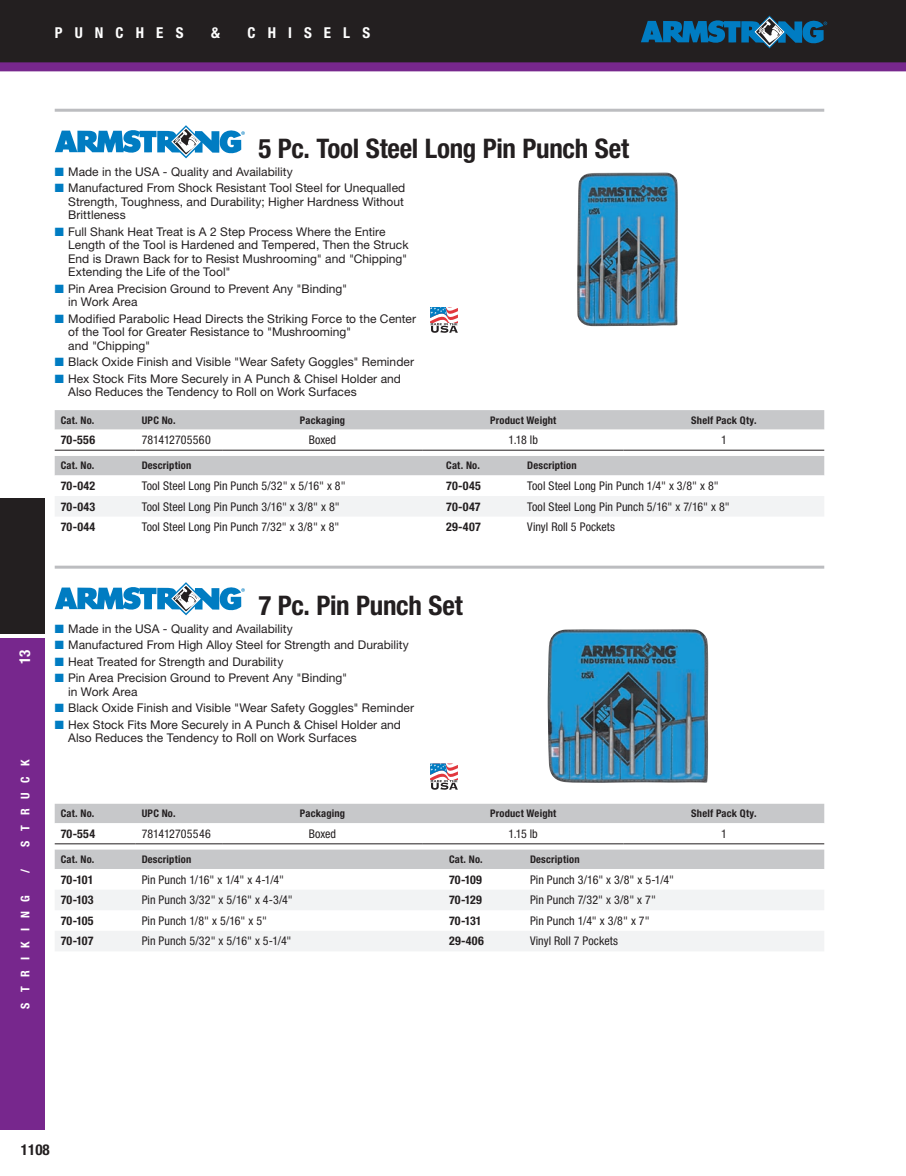
<style>
.page{position:relative;width:906px;height:1176px;background:#fff}
.page>*{position:absolute;margin:0;border:0;box-sizing:border-box;transform-origin:0 0}
.t1{font:700 condensed 27px "Helvetica Neue LT Pro";letter-spacing:-.015em;color:#231f20}
.t2{font:700 condensed 15px "Helvetica Neue LT Pro";letter-spacing:.805em;color:#fff}
.t3{font:700 condensed 15px "Helvetica Neue LT Pro";color:#231f20}
.t4{font:12px/13.5px "Helvetica Neue LT Pro";letter-spacing:.005em;color:#231f20}
.t5{font:condensed 12px "Helvetica Neue LT Pro";letter-spacing:.005em;color:#231f20}
.t6{font:700 condensed 12px "Helvetica Neue LT Pro";letter-spacing:.015em;color:#231f20}
.t7{font:700 condensed 12px "Helvetica Neue LT Pro";letter-spacing:.81em;color:#fff}
.t8{font:700 condensed 10.5px "Helvetica Neue LT Pro";letter-spacing:.02em;color:#231f20}
.s1{color:#007cc2}
</style>
<div class="page">
<div style="left:0;top:0;width:906px;height:67px;background:#231f20"></div>
<div style="left:0;top:498px;width:45px;height:135px;background:#231f20"></div>
<div style="left:0;top:638px;width:45px;height:492px;background:#77278d"></div>
<svg style="left:641px;top:16px;width:186px;height:32px"></svg>
<div style="left:0;top:62px;width:906px;height:9px;background:#77278d"></div>
<svg style="left:55px;top:410px;width:769px;height:40px"></svg>
<hr style="left:55px;top:450px;width:81px;height:1px;background:#231f20">
<hr style="left:136px;top:450px;width:86px;height:1px;background:#231f20">
<hr style="left:222px;top:450px;width:201px;height:1px;background:#231f20">
<hr style="left:423px;top:450px;width:201px;height:1px;background:#231f20">
<hr style="left:624px;top:450px;width:200px;height:1px;background:#231f20">
<div style="left:55px;top:456px;width:769px;height:19px;background:#c7c8ca"></div>
<svg style="left:55px;top:475px;width:769px;height:1px"></svg>
<div style="left:55px;top:496px;width:769px;height:20px;background:#f2f3f4"></div>
<img style="left:577px;top:172px;width:101px;height:154px">
<svg style="left:431px;top:307px;width:27px;height:26px"></svg>
<svg style="left:55px;top:125px;width:190px;height:33px"></svg>
<hr style="left:55px;top:109px;width:769px;height:3px;background:#bcbdc0">
<div style="left:55px;top:804px;width:769px;height:19px;background:#c7c8ca"></div>
<hr style="left:55px;top:843px;width:81px;height:1px;background:#231f20">
<hr style="left:136px;top:843px;width:86px;height:1px;background:#231f20">
<hr style="left:222px;top:843px;width:201px;height:1px;background:#231f20">
<hr style="left:423px;top:843px;width:201px;height:1px;background:#231f20">
<hr style="left:624px;top:843px;width:200px;height:1px;background:#231f20">
<div style="left:55px;top:850px;width:769px;height:19px;background:#c7c8ca"></div>
<svg style="left:55px;top:890px;width:769px;height:61px;fill:#f2f3f4"></svg>
<img style="left:548px;top:629px;width:160px;height:154px">
<svg style="left:431px;top:764px;width:27px;height:26px"></svg>
<svg style="left:55px;top:582px;width:190px;height:33px"></svg>
<hr style="left:55px;top:566px;width:769px;height:3px;background:#bcbdc0">
<p class="t2" style="left:55px;top:23px;width:130px">PUNCHES</p>
<p class="t2" style="left:211px;top:23px;width:10px">&amp;</p>
<p class="t2" style="left:248px;top:23px;width:124px">CHISELS</p>
<h1 class="t1" style="left:258px;top:133px;width:372px">5 Pc. Tool Steel Long Pin Punch Set</h1>
<p class="t4" style="left:55px;top:164px;width:240px"><span class="s1">■</span> Made in the USA - Quality and Availability</p>
<p class="t4" style="left:68px;top:181px;width:339px;text-align:justify;text-indent:-14px"><span class="s1">■</span> Manufactured From Shock Resistant Tool Steel for Unequalled Strength, Toughness, and Durability; Higher Hardness Without Brittleness</p>
<p class="t4" style="left:68px;top:224px;width:342px;text-indent:-14px"><span class="s1">■</span> Full Shank Heat Treat is A 2 Step Process Where the Entire Length of the Tool is Hardened and Tempered, Then the Struck End is Drawn Back for to Resist Mushrooming" and "Chipping" Extending the Life of the Tool"</p>
<p class="t4" style="left:68px;top:281px;width:281px;text-indent:-14px"><span class="s1">■</span> Pin Area Precision Ground to Prevent Any "Binding" in Work Area</p>
<p class="t4" style="left:68px;top:311px;width:349px;text-indent:-14px"><span class="s1">■</span> Modified Parabolic Head Directs the Striking Force to the Center of the Tool for Greater Resistance to "Mushrooming"<br>and "Chipping"</p>
<p class="t4" style="left:55px;top:355px;width:361px"><span class="s1">■</span> Black Oxide Finish and Visible "Wear Safety Goggles" Reminder</p>
<p class="t4" style="left:68px;top:371px;width:334px;text-indent:-14px"><span class="s1">■</span> Hex Stock Fits More Securely in A Punch &amp; Chisel Holder and<br>Also Reduces the Tendency to Roll on Work Surfaces</p>
<p class="t8" style="left:61px;top:414px;width:35px">Cat. No.</p>
<p class="t8" style="left:142px;top:414px;width:35px">UPC No.</p>
<p class="t8" style="left:300px;top:414px;width:47px">Packaging</p>
<p class="t8" style="left:490px;top:414px;width:68px">Product Weight</p>
<p class="t8" style="left:691px;top:414px;width:67px">Shelf Pack Qty.</p>
<p class="t6" style="left:61px;top:433px;width:36px">70-556</p>
<p class="t5" style="left:142px;top:433px;width:71px">781412705560</p>
<p class="t5" style="left:309px;top:433px;width:29px">Boxed</p>
<p class="t5" style="left:508px;top:433px;width:31px">1.18 lb</p>
<p class="t5" style="left:721px;top:433px;width:7px">1</p>
<p class="t8" style="left:61px;top:459px;width:35px">Cat. No.</p>
<p class="t8" style="left:142px;top:459px;width:51px">Description</p>
<p class="t8" style="left:446px;top:459px;width:35px">Cat. No.</p>
<p class="t8" style="left:527px;top:459px;width:51px">Description</p>
<p class="t6" style="left:61px;top:479px;width:36px">70-042</p>
<p class="t5" style="left:142px;top:479px;width:205px">Tool Steel Long Pin Punch 5/32" x 5/16" x 8"</p>
<p class="t6" style="left:446px;top:479px;width:36px">70-045</p>
<p class="t5" style="left:527px;top:479px;width:193px">Tool Steel Long Pin Punch 1/4" x 3/8" x 8"</p>
<p class="t6" style="left:61px;top:499px;width:36px">70-043</p>
<p class="t5" style="left:142px;top:499px;width:199px">Tool Steel Long Pin Punch 3/16" x 3/8" x 8"</p>
<p class="t6" style="left:446px;top:499px;width:36px">70-047</p>
<p class="t5" style="left:527px;top:499px;width:204px">Tool Steel Long Pin Punch 5/16" x 7/16" x 8"</p>
<p class="t6" style="left:61px;top:520px;width:36px">70-044</p>
<p class="t5" style="left:142px;top:520px;width:199px">Tool Steel Long Pin Punch 7/32" x 3/8" x 8"</p>
<p class="t6" style="left:446px;top:520px;width:36px">29-407</p>
<p class="t5" style="left:527px;top:520px;width:89px">Vinyl Roll 5 Pockets</p>
<p class="t2" style="left:16px;top:664px;width:16px;rotate:-90deg">13</p>
<p class="t7" style="left:18px;top:847px;width:89px;rotate:-90deg">STRUCK</p>
<p class="t7" style="left:18px;top:873px;width:6px;rotate:-90deg">/</p>
<p class="t7" style="left:18px;top:1008px;width:115px;rotate:-90deg">STRIKING</p>
<h1 class="t1" style="left:258px;top:590px;width:206px">7 Pc. Pin Punch Set</h1>
<p class="t4" style="left:55px;top:621px;width:240px"><span class="s1">■</span> Made in the USA - Quality and Availability</p>
<p class="t4" style="left:55px;top:638px;width:356px"><span class="s1">■</span> Manufactured From High Alloy Steel for Strength and Durability</p>
<p class="t4" style="left:55px;top:654px;width:230px"><span class="s1">■</span> Heat Treated for Strength and Durability</p>
<p class="t4" style="left:68px;top:671px;width:281px;text-indent:-14px"><span class="s1">■</span> Pin Area Precision Ground to Prevent Any "Binding" in Work Area</p>
<p class="t4" style="left:55px;top:701px;width:361px"><span class="s1">■</span> Black Oxide Finish and Visible "Wear Safety Goggles" Reminder</p>
<p class="t4" style="left:68px;top:717px;width:334px;text-indent:-14px"><span class="s1">■</span> Hex Stock Fits More Securely in A Punch &amp; Chisel Holder and<br>Also Reduces the Tendency to Roll on Work Surfaces</p>
<p class="t8" style="left:61px;top:807px;width:35px">Cat. No.</p>
<p class="t8" style="left:142px;top:807px;width:35px">UPC No.</p>
<p class="t8" style="left:300px;top:807px;width:47px">Packaging</p>
<p class="t8" style="left:490px;top:807px;width:68px">Product Weight</p>
<p class="t8" style="left:691px;top:807px;width:67px">Shelf Pack Qty.</p>
<p class="t6" style="left:61px;top:826px;width:36px">70-554</p>
<p class="t5" style="left:142px;top:826px;width:71px">781412705546</p>
<p class="t5" style="left:309px;top:826px;width:29px">Boxed</p>
<p class="t5" style="left:508px;top:826px;width:31px">1.15 lb</p>
<p class="t5" style="left:721px;top:826px;width:7px">1</p>
<p class="t8" style="left:61px;top:853px;width:35px">Cat. No.</p>
<p class="t8" style="left:142px;top:853px;width:51px">Description</p>
<p class="t8" style="left:449px;top:853px;width:35px">Cat. No.</p>
<p class="t8" style="left:530px;top:853px;width:51px">Description</p>
<p class="t6" style="left:61px;top:872px;width:34px">70-101</p>
<p class="t5" style="left:142px;top:872px;width:144px">Pin Punch 1/16" x 1/4" x 4-1/4"</p>
<p class="t6" style="left:449px;top:872px;width:35px">70-109</p>
<p class="t5" style="left:530px;top:872px;width:145px">Pin Punch 3/16" x 3/8" x 5-1/4"</p>
<p class="t6" style="left:61px;top:893px;width:34px">70-103</p>
<p class="t5" style="left:142px;top:893px;width:153px">Pin Punch 3/32" x 5/16" x 4-3/4"</p>
<p class="t6" style="left:449px;top:893px;width:34px">70-129</p>
<p class="t5" style="left:530px;top:893px;width:127px">Pin Punch 7/32" x 3/8" x 7"</p>
<p class="t6" style="left:61px;top:913px;width:34px">70-105</p>
<p class="t5" style="left:142px;top:913px;width:127px">Pin Punch 1/8" x 5/16" x 5"</p>
<p class="t6" style="left:449px;top:913px;width:34px">70-131</p>
<p class="t5" style="left:530px;top:913px;width:121px">Pin Punch 1/4" x 3/8" x 7"</p>
<p class="t6" style="left:61px;top:934px;width:34px">70-107</p>
<p class="t5" style="left:142px;top:934px;width:151px">Pin Punch 5/32" x 5/16" x 5-1/4"</p>
<p class="t6" style="left:449px;top:934px;width:36px">29-406</p>
<p class="t5" style="left:530px;top:934px;width:89px">Vinyl Roll 7 Pockets</p>
<p class="t3" style="left:21px;top:1141px;width:30px">1108</p>
</div>
